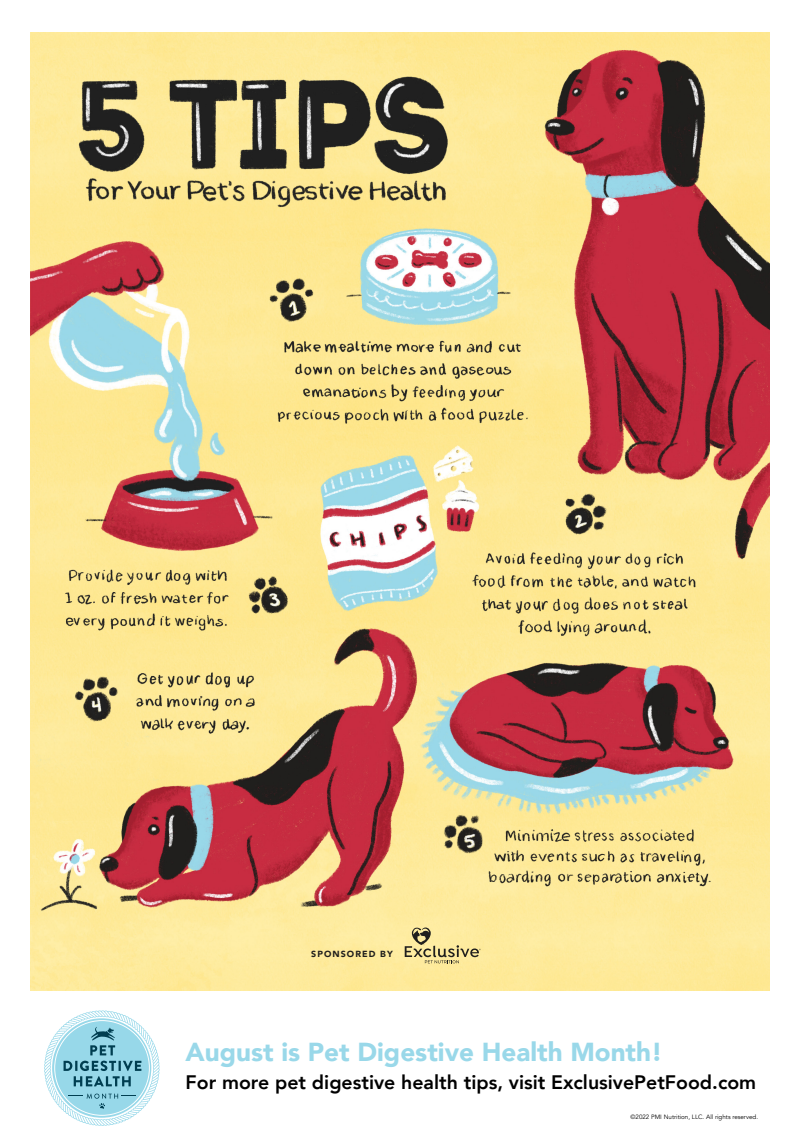
<style>
.page{position:relative;width:800px;height:1146px;background:#fff}
.page>*{position:absolute;margin:0;border:0;box-sizing:border-box;transform-origin:0 0}
.t1{font:900 26px "Avenir";color:#99d8e9}
.t2{font:800 19.5px "Avenir";color:#000}
.t3{font:900 8.88px "Avenir";letter-spacing:.12em;color:#201f1d}
.t4{font:6.25px "Avenir";color:#000}
</style>
<div class="page">
<img style="left:30px;top:32px;width:740px;height:958px">
<svg style="left:405px;top:927px;width:76px;height:36px;background:#d8c889"></svg>
<svg style="left:44px;top:1010px;width:116px;height:116px"></svg>
<p class="t3" style="left:311px;top:946px;width:83px">SPONSORED BY</p>
<h1 class="t1" style="left:186px;top:1030px;width:479px">August is Pet Digestive Health Month!</h1>
<p class="t2" style="left:186px;top:1067px;width:572px">For more pet digestive health tips, visit ExclusivePetFood.com</p>
<p class="t4" style="left:631px;top:1113px;width:129px">©2022 PMI Nutrition, LLC. All rights reserved.</p>
</div>
